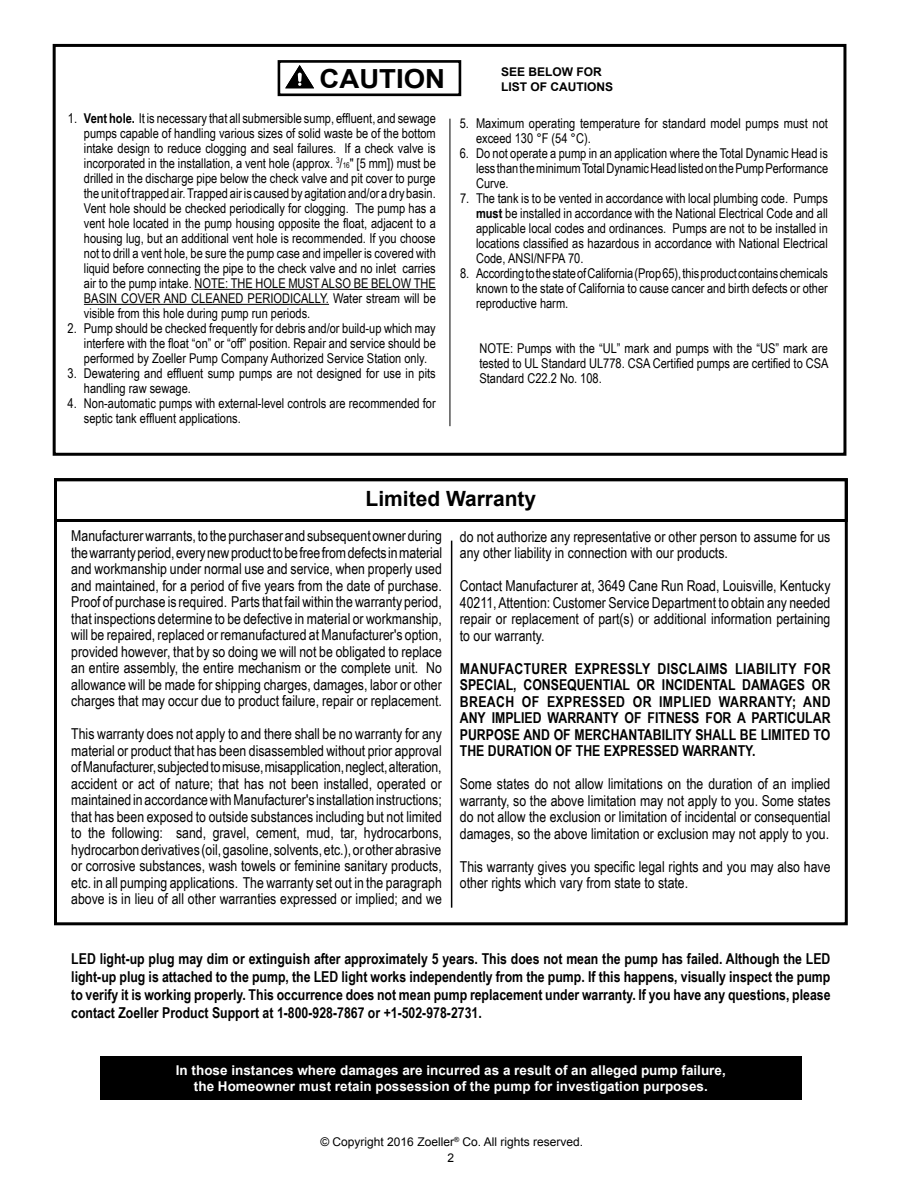
<style>
.page{position:relative;width:918px;height:1188px;background:#fff}
.page>*{position:absolute;margin:0;border:0;box-sizing:border-box;transform-origin:0 0}
.t1{font:700 26.25px "Arial";color:#000;scale:1.05 1}
.t2{font:700 21px "Arial";color:#000}
.t3{font:15px/16.5px "Arial Narrow";color:#000;text-align:justify}
.t4{font:700 15px/16.5px "Arial Narrow";color:#000;text-align:justify}
.t5{font:13.5px/15px "Arial Narrow";color:#000;text-align:justify}
.t6{font:700 13.5px/16.2px "Arial";color:#fff;text-align:center}
.t7{font:12px "Arial";color:#000}
.t8{font:700 12px/14.4px "Arial";color:#000}
.s1{font-weight:700}
.s2{font-size:7.8px}
</style>
<div class="page">
<div style="left:53px;top:44px;width:793px;height:412px;border:3px solid #000"></div>
<hr style="left:451px;top:541px;width:1px;height:367px;background:#000">
<div style="left:100px;top:1056px;width:702px;height:44px;background:#000"></div>
<div style="left:54px;top:478px;width:794px;height:44px;border:3px solid #000"></div>
<div style="left:278px;top:60px;width:183px;height:36px;border:3px solid #000"></div>
<svg style="left:285px;top:65px;width:29px;height:24px"></svg>
<hr style="left:194px;top:289px;width:242px;height:1px;background:#000">
<hr style="left:84px;top:304px;width:245px;height:1px;background:#000">
<hr style="left:450px;top:119px;width:1px;height:307px;background:#000">
<h1 class="t1" style="left:320px;top:61px;width:121px">CAUTION</h1>
<p class="t8" style="left:501px;top:65px;width:114px">SEE BELOW FOR<br>LIST OF CAUTIONS</p>
<p class="t5" style="left:84px;top:110px;width:353px;text-indent:-16px">1. <span class="s1">Vent hole.</span> It is necessary that all submersible sump, effluent, and sewage pumps capable of handling various sizes of solid waste be of the bottom intake design to reduce clogging and seal failures. If a check valve is incorporated in the installation, a vent hole (approx. <sup>3</sup>/<span class="s2">16</span>" [5 mm]) must be drilled in the discharge pipe below the check valve and pit cover to purge the unit of trapped air. Trapped air is caused by agitation and/or a dry basin.<br>Vent hole should be checked periodically for clogging. The pump has a vent hole located in the pump housing opposite the float, adjacent to a housing lug, but an additional vent hole is recommended. If you choose not to drill a vent hole, be sure the pump case and impeller is covered with liquid before connecting the pipe to the check valve and no inlet carries air to the pump intake. NOTE: THE HOLE MUST ALSO BE BELOW THE BASIN COVER AND CLEANED PERIODICALLY. Water stream will be visible from this hole during pump run periods.</p>
<p class="t5" style="left:84px;top:320px;width:353px;text-indent:-16px">2. Pump should be checked frequently for debris and/or build-up which may interfere with the float “on” or “off” position. Repair and service should be performed by Zoeller Pump Company Authorized Service Station only.</p>
<p class="t5" style="left:84px;top:365px;width:353px;text-indent:-16px">3. Dewatering and effluent sump pumps are not designed for use in pits handling raw sewage.</p>
<p class="t5" style="left:84px;top:395px;width:353px;text-indent:-16px">4. Non-automatic pumps with external-level controls are recommended for septic tank effluent applications.</p>
<p class="t5" style="left:476px;top:116px;width:353px;text-indent:-16px">5. Maximum operating temperature for standard model pumps must not exceed 130 °F (54 °C).</p>
<p class="t5" style="left:476px;top:146px;width:354px;text-indent:-16px">6. Do not operate a pump in an application where the Total Dynamic Head is less than the minimum Total Dynamic Head listed on the Pump Performance Curve.</p>
<p class="t5" style="left:476px;top:191px;width:353px;text-indent:-16px">7. The tank is to be vented in accordance with local plumbing code. Pumps <span class="s1">must</span> be installed in accordance with the National Electrical Code and all applicable local codes and ordinances. Pumps are not to be installed in locations classified as hazardous in accordance with National Electrical Code, ANSI/NFPA 70.</p>
<p class="t5" style="left:476px;top:266px;width:354px;text-indent:-16px">8. According to the state of California (Prop 65), this product contains chemicals known to the state of California to cause cancer and birth defects or other reproductive harm.</p>
<p class="t5" style="left:479px;top:341px;width:351px">NOTE: Pumps with the “UL” mark and pumps with the “US” mark are tested to UL Standard UL778. CSA Certified pumps are certified to CSA Standard C22.2 No. 108.</p>
<h2 class="t2" style="left:366px;top:485px;width:172px">Limited Warranty</h2>
<p class="t3" style="left:71px;top:527px;width:372px">Manufacturer warrants, to the purchaser and subsequent owner during the warranty period, every new product to be free from defects in material and workmanship under normal use and service, when properly used and maintained, for a period of five years from the date of purchase.<br>Proof of purchase is required. Parts that fail within the warranty period, that inspections determine to be defective in material or workmanship, will be repaired, replaced or remanufactured at Manufacturer's option, provided however, that by so doing we will not be obligated to replace an entire assembly, the entire mechanism or the complete unit. No allowance will be made for shipping charges, damages, labor or other charges that may occur due to product failure, repair or replacement.</p>
<p class="t3" style="left:71px;top:725px;width:372px">This warranty does not apply to and there shall be no warranty for any material or product that has been disassembled without prior approval of Manufacturer, subjected to misuse, misapplication, neglect, alteration, accident or act of nature; that has not been installed, operated or maintained in accordance with Manufacturer's installation instructions; that has been exposed to outside substances including but not limited to the following: sand, gravel, cement, mud, tar, hydrocarbons, hydrocarbon derivatives (oil, gasoline, solvents, etc.), or other abrasive or corrosive substances, wash towels or feminine sanitary products, etc. in all pumping applications. The warranty set out in the paragraph above is in lieu of all other warranties expressed or implied; and we</p>
<p class="t3" style="left:460px;top:528px;width:372px">do not authorize any representative or other person to assume for us any other liability in connection with our products.</p>
<p class="t3" style="left:460px;top:577px;width:372px">Contact Manufacturer at, 3649 Cane Run Road, Louisville, Kentucky 40211, Attention: Customer Service Department to obtain any needed repair or replacement of part(s) or additional information pertaining to our warranty.</p>
<p class="t4" style="left:460px;top:659px;width:372px">MANUFACTURER EXPRESSLY DISCLAIMS LIABILITY FOR SPECIAL, CONSEQUENTIAL OR INCIDENTAL DAMAGES OR BREACH OF EXPRESSED OR IMPLIED WARRANTY; AND ANY IMPLIED WARRANTY OF FITNESS FOR A PARTICULAR PURPOSE AND OF MERCHANTABILITY SHALL BE LIMITED TO THE DURATION OF THE EXPRESSED WARRANTY.</p>
<p class="t3" style="left:460px;top:775px;width:372px">Some states do not allow limitations on the duration of an implied warranty, so the above limitation may not apply to you. Some states do not allow the exclusion or limitation of incidental or consequential damages, so the above limitation or exclusion may not apply to you.</p>
<p class="t3" style="left:460px;top:858px;width:372px">This warranty gives you specific legal rights and you may also have other rights which vary from state to state.</p>
<p class="t4" style="left:71px;top:949px;width:761px;line-height:18px">LED light-up plug may dim or extinguish after approximately 5 years. This does not mean the pump has failed. Although the LED light-up plug is attached to the pump, the LED light works independently from the pump. If this happens, visually inspect the pump to verify it is working properly. This occurrence does not mean pump replacement under warranty. If you have any questions, please contact Zoeller Product Support at 1-800-928-7867 or +1-502-978-2731.</p>
<p class="t6" style="left:176px;top:1063px;width:551px">In those instances where damages are incurred as a result of an alleged pump failure, the Homeowner must retain possession of the pump for investigation purposes.</p>
<p class="t7" style="left:320px;top:1134px;width:264px">© Copyright 2016 Zoeller<sup>®</sup> Co. All rights reserved.</p>
<p class="t7" style="left:448px;top:1150px;width:8px">2</p>
</div>
